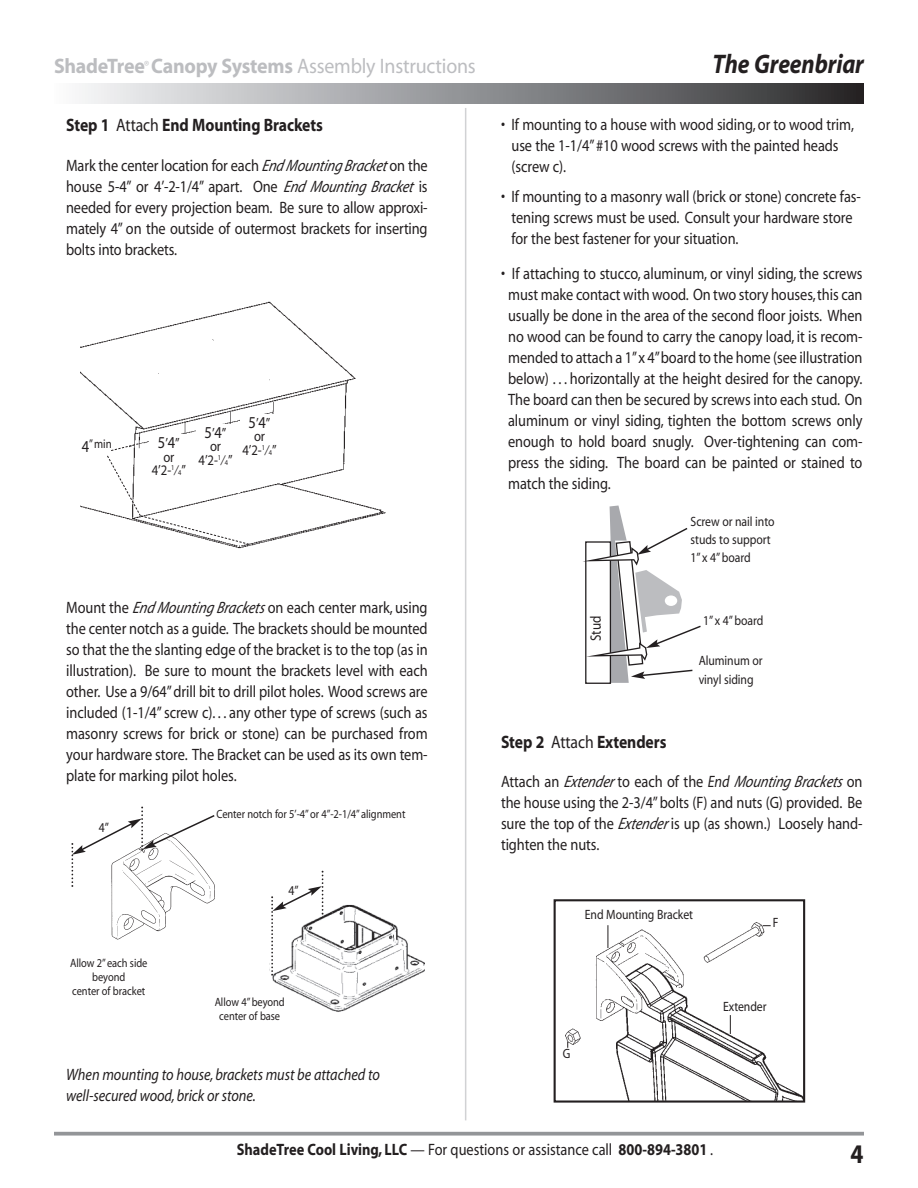
<style>
.page{position:relative;width:918px;height:1188px;background:#fff}
.page>*{position:absolute;margin:0;border:0;box-sizing:border-box;transform-origin:0 0}
.t1{font:italic 700 27px "Myriad";letter-spacing:-.005em;color:#231f20;scale:.87 1}
.t2{font:700 27px "Myriad";color:#231f20;scale:.87 1}
.t3{font:700 21px "Myriad";letter-spacing:-.01em;color:#bcbdc0;scale:.95 1}
.t4{font:700 18px "Myriad";letter-spacing:-.005em;color:#231f20;scale:.87 1}
.t5{font:16.65px "Myriad";color:#231f20;scale:.87 1}
.t6{font:16.5px/21px "Myriad";letter-spacing:-.005em;color:#231f20;text-align:justify;scale:.87 1}
.t7{font:italic 16.5px/21px "Myriad";letter-spacing:-.005em;color:#231f20;scale:.87 1}
.t8{font:700 16.5px "Myriad";color:#231f20;scale:.87 1}
.t9{font:15px "Myriad";color:#231f20;scale:.87 1}
.t10{font:14.55px/13.5px "Myriad";color:#231f20;text-align:center;scale:.87 1}
.t11{font:13.5px/18px "Myriad";letter-spacing:-.005em;color:#231f20;scale:.87 1}
.t12{font:12.6px "Myriad";color:#231f20;scale:.87 1}
.t13{font:12px/14.2px "Myriad";letter-spacing:-.005em;color:#231f20;text-align:center;scale:.87 1}
.s1{font-weight:400}
.s2{font-style:italic}
.s3{font-size:14.55px}
.s4{font-size:7.35px}
</style>
<div class="page">
<img style="left:616px;top:1049px;width:186px;height:51px">
<div style="left:554px;top:899px;width:251px;height:204px;border:2px solid #231f20"></div>
<img style="left:565px;top:922px;width:202px;height:127px">
<img style="left:111px;top:887px;width:104px;height:53px">
<svg style="left:71px;top:807px;width:144px;height:80px"></svg>
<svg style="left:583px;top:506px;width:118px;height:177px"></svg>
<hr style="left:465px;top:108px;width:1px;height:1012px;background:#d1d2d4">
<img style="left:269px;top:901px;width:155px;height:111px">
<svg style="left:271px;top:871px;width:52px;height:105px"></svg>
<img style="left:81px;top:301px;width:305px;height:248px">
<div style="left:149px;top:434px;width:39px;height:66px;background:#fff"></div>
<div style="left:196px;top:424px;width:39px;height:66px;background:#fff"></div>
<div style="left:240px;top:414px;width:39px;height:66px;background:#fff"></div>
<svg style="left:303px;top:421px;width:21px;height:17px"></svg>
<div style="left:80px;top:437px;width:48px;height:37px;background:#fff"></div>
<svg style="left:106px;top:443px;width:144px;height:102px"></svg>
<svg style="left:54px;top:1132px;width:810px;height:4px;fill:#939598"></svg>
<div style="left:54px;top:84px;width:810px;height:20px;background:linear-gradient(to right,#fafcfe,#2b2b2e)"></div>
<svg style="left:582px;top:1013px;width:17px;height:25px"></svg>
<p class="t3" style="left:54px;top:58px;width:446px">ShadeTree<sup>®</sup> Canopy Systems <span class="s1">Assembly Instructions</span></p>
<h1 class="t1" style="left:713px;top:54px;width:176px">The Greenbriar</h1>
<p class="t4" style="left:66px;top:119px;width:297px">Step 1 <span class="s1">Attach</span> End Mounting Brackets</p>
<p class="t6" style="left:66px;top:156px;width:417px">Mark the center location for each <span class="s2">End MountingBracket</span> on the house 5-4” or 4’-2-1/4” apart. One <span class="s2">End Mounting Bracket</span> is needed for every projection beam. Be sure to allow approxi&shy;mately 4” on the outside of outermost brackets for inserting bolts into brackets.</p>
<p class="t5" style="left:82px;top:440px;width:10px">4</p>
<p class="t12" style="left:89px;top:439px;width:28px">”min</p>
<p class="t5" style="left:158px;top:436px;width:27px">5<span class="s3">’</span>4<span class="s3">”</span></p>
<p class="t10" style="left:152px;top:451px;width:41px">or<br>4’2-<sup>1</sup>⁄<span class="s4">4</span>”</p>
<p class="t5" style="left:205px;top:426px;width:27px">5<span class="s3">’</span>4<span class="s3">”</span></p>
<p class="t10" style="left:199px;top:441px;width:41px">or<br>4’2-<sup>1</sup>⁄<span class="s4">4</span>”</p>
<p class="t5" style="left:249px;top:416px;width:27px">5<span class="s3">’</span>4<span class="s3">”</span></p>
<p class="t10" style="left:243px;top:431px;width:41px">or<br>4’2-<sup>1</sup>⁄<span class="s4">4</span>”</p>
<p class="t6" style="left:66px;top:598px;width:417px">Mount the <span class="s2">End MountingBrackets</span>on each center mark, using the center notch as a guide. The brackets should be mounted so that the the slanting edge of the bracket is to the top (as in illustration). Be sure to mount the brackets level with each other. Use a 9/64”drill bit to drill pilot holes. Wood screws are included (1-1/4” screw c). . . any other type of screws (such as masonry screws for brick or stone) can be purchased from your hardware store. The Bracket can be used as its own tem&shy;plate for marking pilot holes.</p>
<p class="t13" style="left:216px;top:808px;width:219px">Center notch for 5’-4”or 4”-2-1/4” alignment</p>
<p class="t11" style="left:99px;top:820px;width:13px">4”</p>
<p class="t13" style="left:70px;top:957px;width:90px">Allow 2”each side beyond<br>center of bracket</p>
<p class="t11" style="left:289px;top:882px;width:13px">4”</p>
<p class="t13" style="left:215px;top:996px;width:82px">Allow 4”beyond center of base</p>
<p class="t7" style="left:66px;top:1065px;width:362px">When mounting to house, brackets must be attached to well-secured wood, brick or stone.</p>
<p class="t6" style="left:512px;top:116px;width:395px;text-align:left;text-indent:-10px">• If mounting to a house with wood siding, or to wood trim, use the 1-1/4”#10 wood screws with the painted heads (screw c).</p>
<p class="t6" style="left:512px;top:188px;width:403px;text-align:left;text-indent:-10px">• If mounting to a masonry wall (brick or stone) concrete fas&shy;tening screws must be used. Consult your hardware store for the best fastener for your situation.</p>
<p class="t6" style="left:508px;top:264px;width:409px;text-indent:-7px">• If attaching to stucco, aluminum, or vinyl siding, the screws must make contact with wood. On two story houses,this can usually be done in the area of the second floor joists. When no wood can be found to carry the canopy load, it is recom&shy;mended to attach a 1’’x 4”board to the home (see illustration below) . . . horizontally at the height desired for the canopy.<br>The board can then be secured by screws into each stud. On aluminum or vinyl siding, tighten the bottom screws only enough to hold board snugly. Over-tightening can com&shy;press the siding. The board can be painted or stained to match the siding.</p>
<p class="t9" style="left:590px;top:641px;width:30px;rotate:-90deg">Stud</p>
<p class="t11" style="left:691px;top:514px;width:98px">Screw or nail into studs to support<br>1” x 4”board</p>
<p class="t11" style="left:703px;top:613px;width:71px">1” x 4”board</p>
<p class="t11" style="left:699px;top:653px;width:75px">Aluminum or vinyl siding</p>
<p class="t4" style="left:501px;top:735px;width:192px">Step 2 <span class="s1">Attach</span> Extenders</p>
<p class="t6" style="left:501px;top:772px;width:417px">Attach an <span class="s2">Extender</span>to each of the <span class="s2">End MountingBrackets</span> on the house using the 2-3/4”bolts (F) and nuts (G) provided. Be sure the top of the <span class="s2">Extender</span>is up (as shown.) Loosely hand&shy;tighten the nuts.</p>
<p class="t11" style="left:585px;top:907px;width:126px">End Mounting Bracket</p>
<p class="t11" style="left:563px;top:1046px;width:10px">G</p>
<p class="t11" style="left:773px;top:915px;width:8px">F</p>
<p class="t11" style="left:723px;top:999px;width:52px">Extender</p>
<p class="t8" style="left:237px;top:1144px;width:549px">ShadeTree Cool Living, LLC <span class="s1">— For questions or assistance call</span> 800-894-3801 <span class="s1">.</span></p>
<h1 class="t2" style="left:851px;top:1144px;width:16px">4</h1>
</div>
